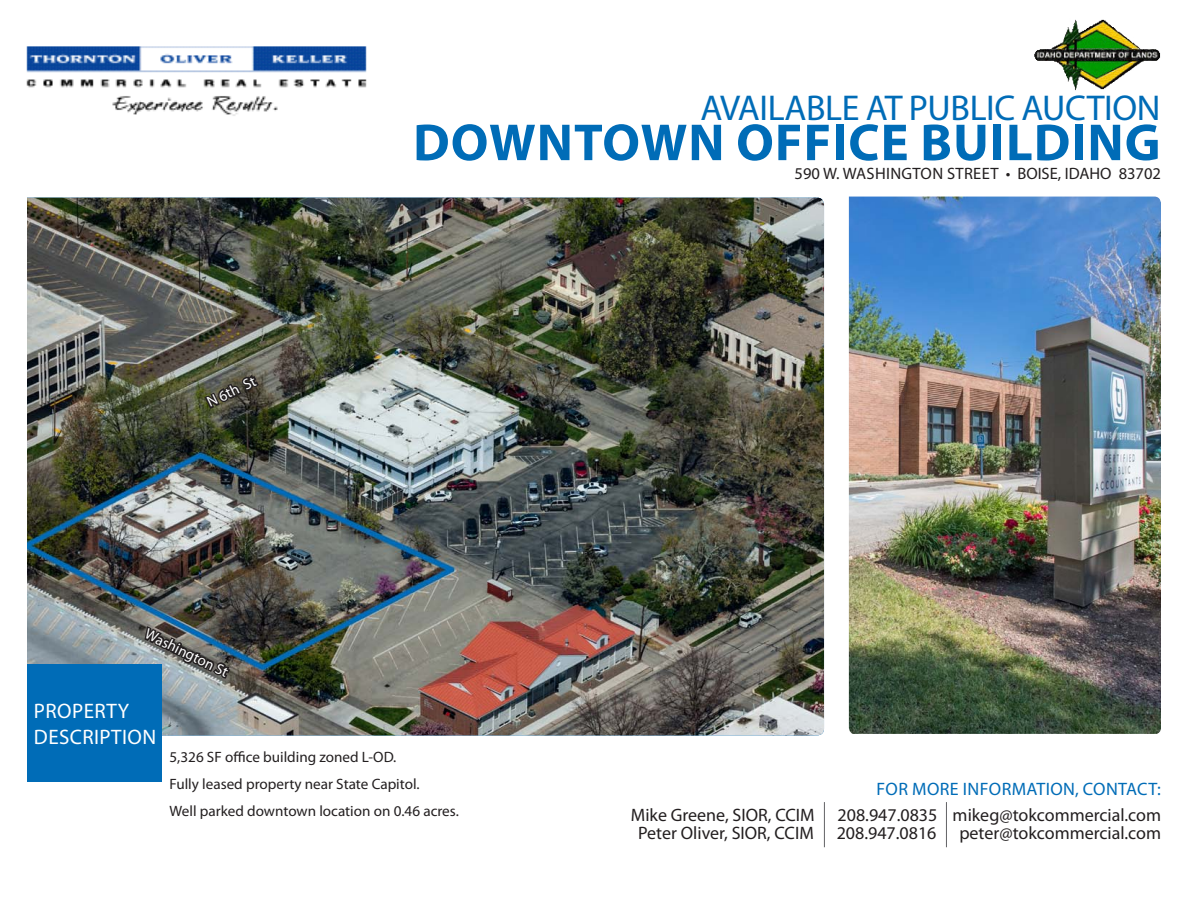
<style>
.page{position:relative;width:1188px;height:918px;background:#fff}
.page>*{position:absolute;margin:0;border:0;box-sizing:border-box;transform-origin:0 0}
.t1{font:700 52.5px "Myriad Pro";letter-spacing:.02em;color:#006cb7}
.t2{font:36px "Myriad Pro";letter-spacing:-.01em;color:#006cb7}
.t3{font:21px/25.2px "Myriad Pro";letter-spacing:.02em;color:#fff}
.t4{font:18px "Myriad Pro";color:#231f20}
.t5{font:18px "Myriad Pro";letter-spacing:.02em;color:#006cb7}
.t6{font:16.5px "Myriad Pro";color:#231f20}
.t7{font:15px/27px "Myriad Pro";color:#231f20}
.t8{font:15px "Myriad Pro";color:#fff}
</style>
<div class="page">
<img style="left:26px;top:46px;width:1131px;height:802px">
<img style="left:1027px;top:19px;width:134px;height:72px">
<img style="left:27px;top:198px;width:797px;height:537px">
<div style="left:27px;top:664px;width:135px;height:118px;background:#006cb7"></div>
<hr style="left:824px;top:802px;width:1px;height:45px;background:#636366">
<hr style="left:946px;top:802px;width:1px;height:45px;background:#636366">
<img style="left:849px;top:197px;width:312px;height:537px">
<svg style="left:203px;top:372px;width:58px;height:57px;background:#434438"></svg>
<img style="left:143px;top:623px;width:89px;height:58px">
<h2 class="t2" style="left:700px;top:86px;width:462px">available at public auction</h2>
<h1 class="t1" style="left:413px;top:108px;width:749px">DOWNTOWN OFFICE BUILDING</h1>
<p class="t8" style="left:204px;top:395px;width:57px;rotate:-26deg">N 6th St</p>
<p class="t8" style="left:150px;top:625px;width:95px;rotate:26deg">Washington St</p>
<p class="t3" style="left:34px;top:698px;width:124px">property description</p>
<p class="t7" style="left:170px;top:743px;width:291px">5,326 SF office building zoned L-OD.<br>Fully leased property near State Capitol.<br>Well parked downtown location on 0.46 acres.</p>
<p class="t6" style="left:795px;top:163px;width:129px">590 W. WASHIN GTON</p>
<p class="t6" style="left:947px;top:163px;width:36px">STREET</p>
<p class="t6" style="left:1006px;top:163px;width:157px">• BOISE, IDAHO 83702</p>
<p class="t5" style="left:877px;top:778px;width:286px">fo r more info rmatio n, contact:</p>
<p class="t4" style="left:631px;top:804px;width:183px">Mike Greene, SIOR, CCIM</p>
<p class="t4" style="left:838px;top:804px;width:325px">208.947.0835 mikeg@tokcommercial.com</p>
<p class="t4" style="left:638px;top:822px;width:175px">Peter Oliver, SIOR, CCIM</p>
<p class="t4" style="left:837px;top:822px;width:101px">208.947.0816</p>
<p class="t4" style="left:959px;top:822px;width:203px">peter@tokcommercial.com</p>
</div>
